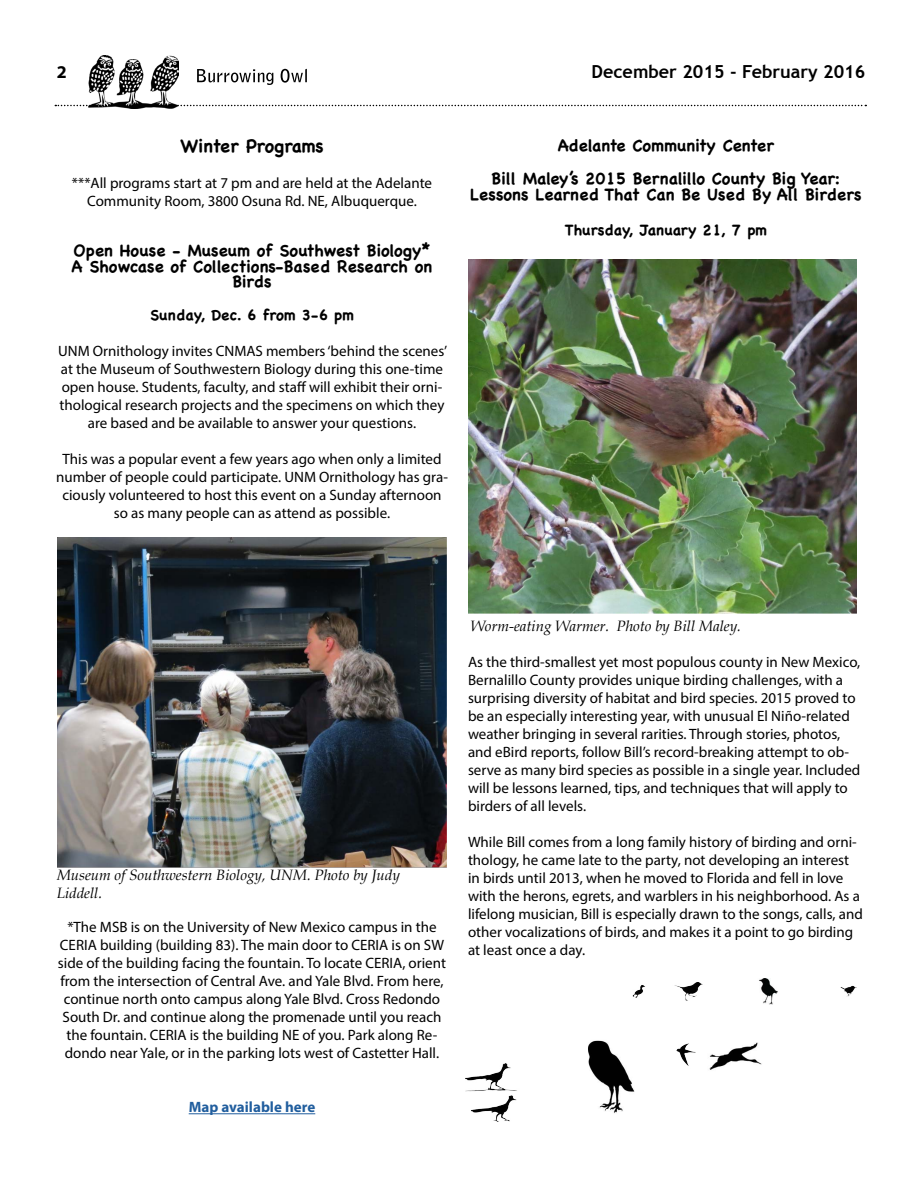
<style>
.page{position:relative;width:918px;height:1188px;background:#fff}
.page>*{position:absolute;margin:0;border:0;box-sizing:border-box;transform-origin:0 0}
.t1{font:700 18px "Trebuchet MS";color:#000}
.t2{font:700 18px "Chalkboard SE";color:#000}
.t3{font:700 18px "Myriad Pro";color:#000}
.t4{font:700 16.5px/33px "Chalkboard SE";color:#000;text-align:center}
.t5{font:15px/18px "Myriad Pro";color:#000;text-align:center}
.t6{font:italic 15px/18px "Book Antiqua";color:#000}
.t7{font:700 15px "Chalkboard SE";color:#000}
.t8{font:700 15px "Myriad Pro";color:#215e9e}
</style>
<div class="page">
<img style="left:89px;top:56px;width:90px;height:53px">
<svg style="left:55px;top:105px;width:811px;height:1px"></svg>
<img style="left:468px;top:260px;width:389px;height:354px">
<hr style="left:189px;top:1113px;width:126px;height:1px;background:#215e9e">
<img style="left:58px;top:537px;width:388px;height:330px">
<svg style="left:197px;top:69px;width:76px;height:16px"></svg>
<svg style="left:281px;top:69px;width:26px;height:14px"></svg>
<img style="left:465px;top:979px;width:391px;height:142px">
<p class="t3" style="left:57px;top:60px;width:11px">2</p>
<p class="t1" style="left:592px;top:60px;width:275px">December 2015 - February 2016</p>
<p class="t2" style="left:180px;top:136px;width:145px">Winter Programs</p>
<p class="t5" style="left:72px;top:174px;width:362px">***All programs start at 7 pm and are held at the Adelante<br>Community Room, 3800 Osuna Rd. NE, Albuquerque.</p>
<p class="t4" style="left:72px;top:242px;width:362px;line-height:16.5px;text-align:left">Open House - Museum of Southwest Biology*<br>A Showcase of Collections-Based Research on</p>
<p class="t4" style="left:232px;top:265px;width:41px">Birds</p>
<p class="t7" style="left:150px;top:306px;width:205px">Sunday, Dec. 6 from 3-6 pm</p>
<p class="t5" style="left:58px;top:342px;width:391px">UNM Ornithology invites CNMAS members ‘behind the scenes’ at the Museum of Southwestern Biology during this one-time open house. Students, faculty, and staff will exhibit their orni&shy;thological research projects and the specimens on which they are based and be available to answer your questions.</p>
<p class="t5" style="left:56px;top:450px;width:393px">This was a popular event a few years ago when only a limited number of people could participate. UNM Ornithology has gra&shy;ciously volunteered to host this event on a Sunday afternoon so as many people can as attend as possible.</p>
<p class="t4" style="left:492px;top:129px;width:350px">Adelante Community Center<br>Bill Maley’s 2015 Bernalillo County Big Year:</p>
<p class="t4" style="left:470px;top:178px;width:393px">Lessons Learned That Can Be Used By All Birders</p>
<p class="t7" style="left:565px;top:221px;width:204px">Thursday, January 21, 7 pm</p>
<p class="t6" style="left:57px;top:866px;width:345px">Museum of Southwestern Biology, UNM. Photo by Judy<br>Liddell.</p>
<p class="t5" style="left:58px;top:918px;width:390px">*The MSB is on the University of New Mexico campus in the CERIA building (building 83). The main door to CERIA is on SW side of the building facing the fountain. To locate CERIA, orient from the intersection of Central Ave. and Yale Blvd. From here, continue north onto campus along Yale Blvd. Cross Redondo South Dr. and continue along the promenade until you reach the fountain. CERIA is the building NE of you. Park along Re&shy;dondo near Yale, or in the parking lots west of Castetter Hall.</p>
<p class="t8" style="left:189px;top:1097px;width:128px">Map available here</p>
<p class="t6" style="left:471px;top:617px;width:272px">Worm-eating Warmer. Photo by Bill Maley.</p>
<p class="t5" style="left:468px;top:653px;width:394px;text-align:left">As the third-smallest yet most populous county in New Mexico, Bernalillo County provides unique birding challenges, with a surprising diversity of habitat and bird species. 2015 proved to be an especially interesting year, with unusual El Niño-related weather bringing in several rarities. Through stories, photos, and eBird reports, follow Bill’s record-breaking attempt to ob&shy;serve as many bird species as possible in a single year. Included will be lessons learned, tips, and techniques that will apply to birders of all levels.</p>
<p class="t5" style="left:468px;top:833px;width:396px;text-align:left">While Bill comes from a long family history of birding and orni&shy;thology, he came late to the party, not developing an interest in birds until 2013, when he moved to Florida and fell in love with the herons, egrets, and warblers in his neighborhood. As a lifelong musician, Bill is especially drawn to the songs, calls, and other vocalizations of birds, and makes it a point to go birding at least once a day.</p>
</div>
